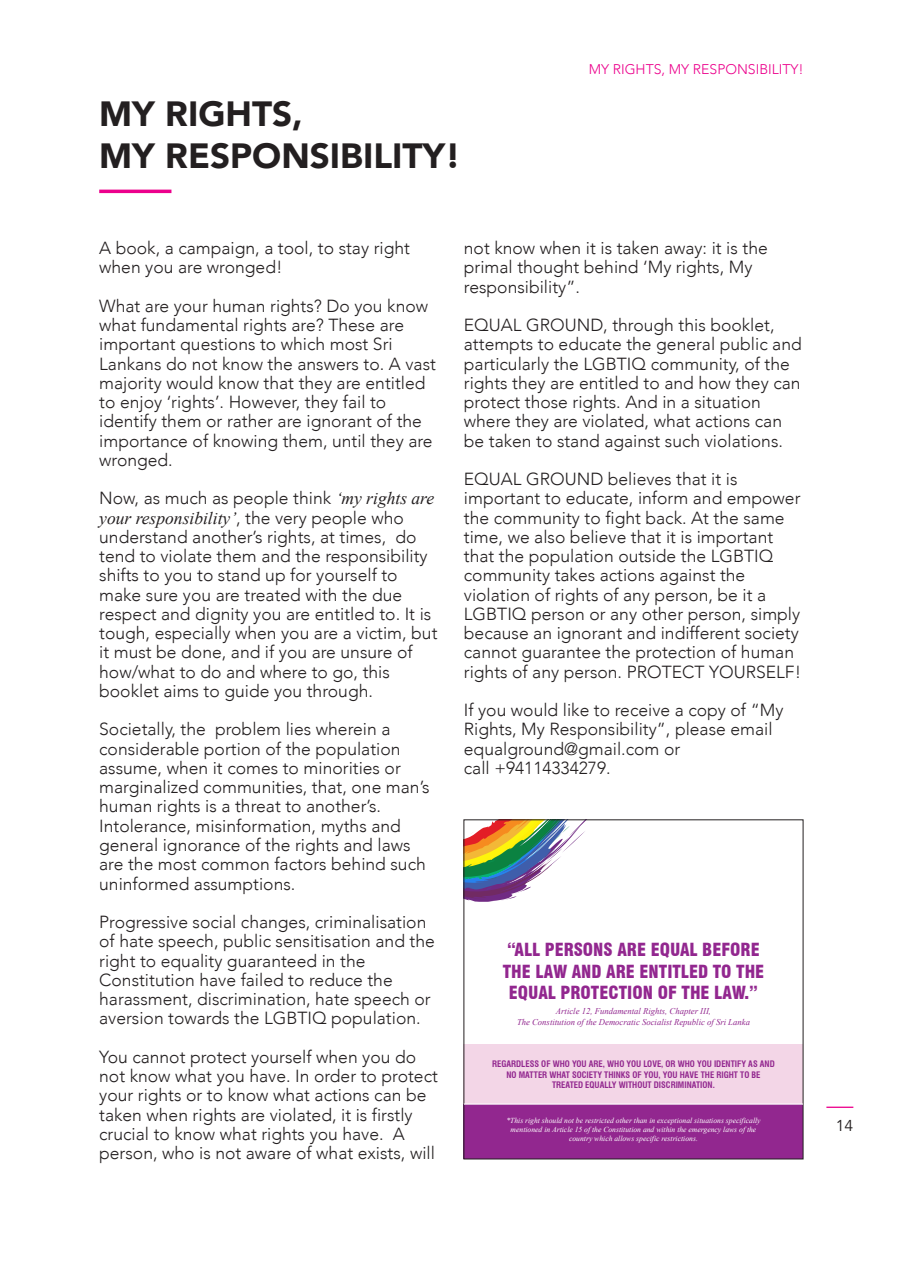
<style>
.page{position:relative;width:903px;height:1275px;background:#fff}
.page>*{position:absolute;margin:0;border:0;box-sizing:border-box;transform-origin:0 0}
.t1{font:900 35px/42px "Avenir";color:#231f20}
.t2{font:900 condensed 17.68px/21.2px "Swiss 721 BT";color:#92278f;text-align:center}
.t3{font:300 17.5px/19.2px "Avenir";color:#231f20}
.t4{font:italic 17.5px "Times New Roman";color:#231f20}
.t5{font:15.75px "Avenir";color:#231f20}
.t6{font:300 14px "Avenir";color:#ec008c}
.t7{font:700 condensed 8.75px/10.5px "Swiss 721 BT";color:#92278f;text-align:center}
.t8{font:italic 8.75px/10.7px "Times New Roman";color:#92278f;text-align:center}
.t9{font:italic 7.7px/9.1px "Times New Roman";color:#fff;text-align:center}
.s1{font-family:"Times New Roman";font-weight:400;font-style:italic}
.s2{font-family:"Avenir";font-weight:300;font-style:normal}
</style>
<div class="page">
<svg style="left:826px;top:1107px;width:27px;height:1px"></svg>
<hr style="left:99px;top:190px;width:72px;height:3px;background:#ec008c">
<div style="left:464px;top:1044px;width:339px;height:64px;background:#f3d6e7"></div>
<div style="left:464px;top:1104px;width:339px;height:55px;background:#92278f"></div>
<svg style="left:466px;top:821px;width:120px;height:81px"></svg>
<hr style="left:464px;top:1103px;width:339px;height:2px;background:#fff">
<h1 class="t1" style="left:99px;top:92px;width:363px">MY RIGHTS,<br>MY RESPONSIBILITY!</h1>
<p class="t6" style="left:589px;top:61px;width:217px">MY RIGHTS, MY RESPONSIBILITY!</p>
<p class="t3" style="left:99px;top:239px;width:312px">A book, a campaign, a tool, to stay right when you are wronged!</p>
<p class="t3" style="left:99px;top:296px;width:338px">What are your human rights? Do you know what fundamental rights are? These are important questions to which most Sri Lankans do not know the answers to. A vast majority would know that they are entitled to enjoy ‘rights’. However, they fail to identify them or rather are ignorant of the importance of knowing them, until they are wronged.</p>
<p class="t3" style="left:99px;top:489px;width:336px">Now, as much as people think <span class="s1">‘my rights are</span></p>
<p class="t4" style="left:99px;top:506px;width:306px">your responsibility’<span class="s2">, the very people who</span></p>
<p class="t3" style="left:99px;top:527px;width:340px">understand another’s rights, at times, do tend to violate them and the responsibility shifts to you to stand up for yourself to make sure you are treated with the due respect and dignity you are entitled to. It is tough, especially when you are a victim, but it must be done, and if you are unsure of how/what to do and where to go, this booklet aims to guide you through.</p>
<p class="t3" style="left:99px;top:720px;width:332px">Societally, the problem lies wherein a considerable portion of the population assume, when it comes to minorities or marginalized communities, that, one man’s human rights is a threat to another’s.<br>Intolerance, misinformation, myths and general ignorance of the rights and laws are the most common factors behind such uninformed assumptions.</p>
<p class="t3" style="left:99px;top:912px;width:337px">Progressive social changes, criminalisation of hate speech, public sensitisation and the right to equality guaranteed in the Constitution have failed to reduce the harassment, discrimination, hate speech or aversion towards the LGBTIQ population.</p>
<p class="t3" style="left:99px;top:1047px;width:340px">You cannot protect yourself when you do not know what you have. In order to protect your rights or to know what actions can be taken when rights are violated, it is firstly crucial to know what rights you have. A person, who is not aware of what exists, will</p>
<p class="t3" style="left:464px;top:239px;width:305px">not know when it is taken away: it is the primal thought behind ‘My rights, My responsibility”.</p>
<p class="t3" style="left:464px;top:316px;width:339px">EQUAL GROUND, through this booklet, attempts to educate the general public and particularly the LGBTIQ community, of the rights they are entitled to and how they can protect those rights. And in a situation where they are violated, what actions can be taken to stand against such violations.</p>
<p class="t3" style="left:464px;top:470px;width:339px">EQUAL GROUND believes that it is important to educate, inform and empower the community to fight back. At the same time, we also believe that it is important that the population outside the LGBTIQ community takes actions against the violation of rights of any person, be it a LGBTIQ person or any other person, simply because an ignorant and indifferent society cannot guarantee the protection of human rights of any person. PROTECT YOURSELF!</p>
<p class="t3" style="left:464px;top:701px;width:321px">If you would like to receive a copy of “My<br>Rights, My Responsibility”, please email equalground@gmail.com or<br>call +94114334279.</p>
<p class="t2" style="left:503px;top:939px;width:263px">“ALL PERSONS ARE EQUAL BEFORE<br>THE LAW AND ARE ENTITLED TO THE<br>EQUAL PROTECTION OF THE LAW.”</p>
<p class="t8" style="left:517px;top:1006px;width:234px">Article 12, Fundamental Rights, Chapter III,<br>The Constitution of the Democratic Socialist Republic of Sri Lanka</p>
<p class="t7" style="left:492px;top:1059px;width:284px">REGARDLESS OF WHO YOU ARE, WHO YOU LOVE, OR WHO YOU IDENTIFY AS AND<br>NO MATTER WHAT SOCIETY THINKS OF YOU, YOU HAVE THE RIGHT TO BE<br>TREATED EQUALLY WITHOUT DISCRIMINATION.</p>
<p class="t9" style="left:506px;top:1115px;width:256px">*This right should not be restricted other than in exceptional situations specifically mentioned in Article 15 of the Constitution and within the emergency laws of the country which allows specific restrictions.</p>
<p class="t5" style="left:836px;top:1116px;width:19px">14</p>
</div>
